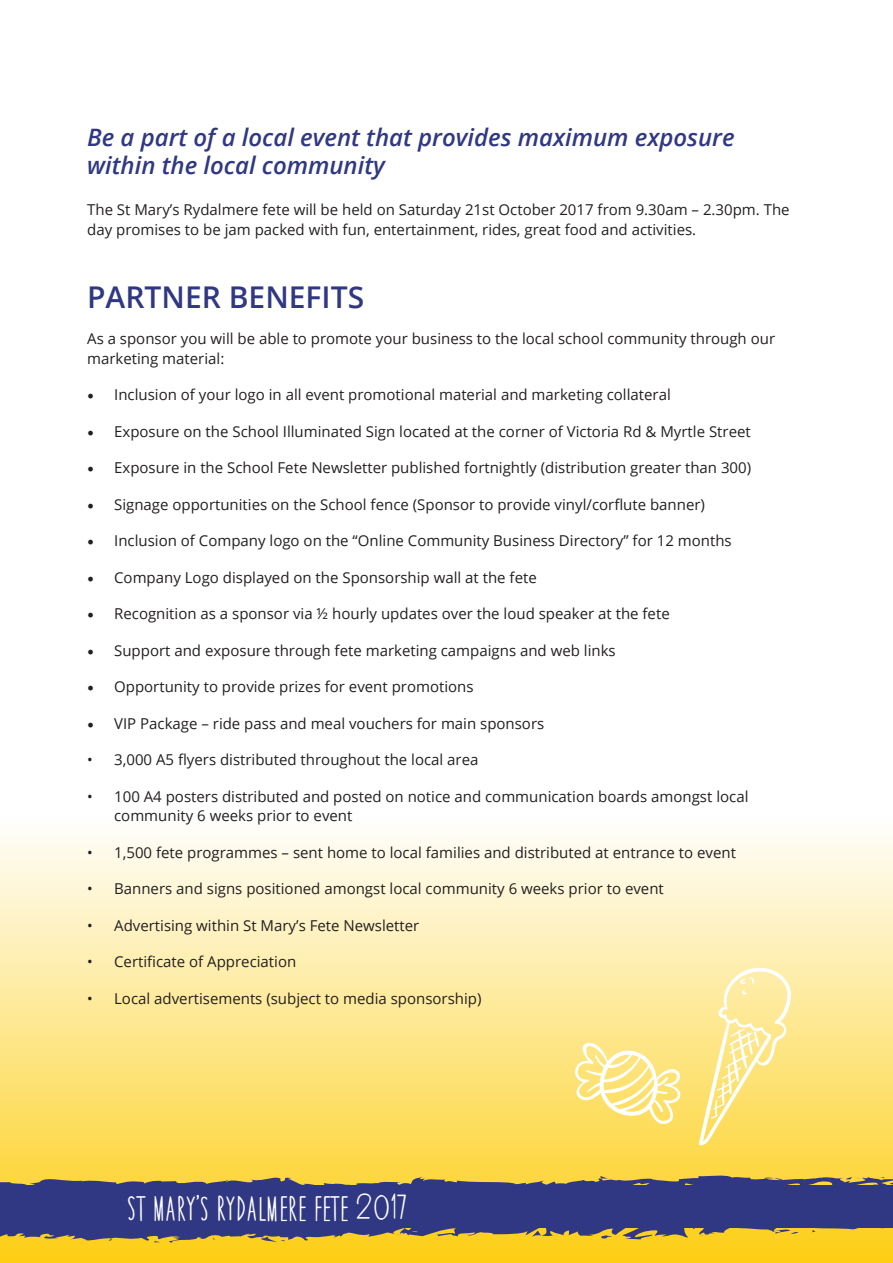
<style>
.page{position:relative;width:893px;height:1263px;background:#fff}
.page>*{position:absolute;margin:0;border:0;box-sizing:border-box;transform-origin:0 0}
.t1{font:600 30px "Open Sans";color:#303883}
.t2{font:27px "Thin Skinned";color:#fff}
.t3{font:italic 600 24px/28.5px "Open Sans";color:#303883}
.t4{font:15px/19.5px "Open Sans";color:#231f20}
.s1{font-family:"Minion Pro";font-size:18px}
</style>
<div class="page">
<svg style="left:0;top:834px;width:893px;height:429px;background:#fde896"></svg>
<div style="left:0;top:1185px;width:893px;height:43px;background:#303883"></div>
<svg style="left:0;top:1174px;width:893px;height:11px;background:#b49e57"></svg>
<svg style="left:0;top:1228px;width:893px;height:15px;background:#ab9447"></svg>
<svg style="left:573px;top:1041px;width:108px;height:86px"></svg>
<svg style="left:699px;top:966px;width:92px;height:179px;background:#fde892"></svg>
<p class="t3" style="left:87px;top:122px;width:649px">Be a part of a local event that provides maximum exposure within the local community</p>
<p class="t4" style="left:87px;top:200px;width:704px">The St Mary’s Rydalmere fete will be held on Saturday 21st October 2017 from 9.30am – 2.30pm. The day promises to be jam packed with fun, entertainment, rides, great food and activities.</p>
<p class="t1" style="left:87px;top:276px;width:278px">PARTNER BENEFITS</p>
<p class="t4" style="left:87px;top:329px;width:689px">As a sponsor you will be able to promote your business to the local school community through our marketing material:</p>
<p class="t4" style="left:87px;top:385px;width:585px"><span class="s1">•</span> Inclusion of your logo in all event promotional material and marketing collateral</p>
<p class="t4" style="left:87px;top:421px;width:665px"><span class="s1">•</span> Exposure on the School Illuminated Sign located at the corner of Victoria Rd &amp; Myrtle Street</p>
<p class="t4" style="left:87px;top:458px;width:665px"><span class="s1">•</span> Exposure in the School Fete Newsletter published fortnightly (distribution greater than 300)</p>
<p class="t4" style="left:87px;top:494px;width:619px"><span class="s1">•</span> Signage opportunities on the School fence (Sponsor to provide vinyl/corflute banner)</p>
<p class="t4" style="left:87px;top:531px;width:646px"><span class="s1">•</span> Inclusion of Company logo on the “Online Community Business Directory” for 12 months</p>
<p class="t4" style="left:87px;top:567px;width:451px"><span class="s1">•</span> Company Logo displayed on the Sponsorship wall at the fete</p>
<p class="t4" style="left:87px;top:604px;width:584px"><span class="s1">•</span> Recognition as a sponsor via ½ hourly updates over the loud speaker at the fete</p>
<p class="t4" style="left:87px;top:640px;width:530px"><span class="s1">•</span> Support and exposure through fete marketing campaigns and web links</p>
<p class="t4" style="left:87px;top:677px;width:388px"><span class="s1">•</span> Opportunity to provide prizes for event promotions</p>
<p class="t4" style="left:87px;top:713px;width:459px"><span class="s1">•</span> VIP Package – ride pass and meal vouchers for main sponsors</p>
<p class="t4" style="left:87px;top:750px;width:393px">• 3,000 A5 flyers distributed throughout the local area</p>
<p class="t4" style="left:114px;top:786px;width:636px;text-indent:-27px">• 100 A4 posters distributed and posted on notice and communication boards amongst local community 6 weeks prior to event</p>
<p class="t4" style="left:87px;top:842px;width:650px">• 1,500 fete programmes – sent home to local families and distributed at entrance to event</p>
<p class="t4" style="left:87px;top:879px;width:578px">• Banners and signs positioned amongst local community 6 weeks prior to event</p>
<p class="t4" style="left:87px;top:915px;width:334px">• Advertising within St Mary’s Fete Newsletter</p>
<p class="t4" style="left:87px;top:952px;width:211px">• Certificate of Appreciation</p>
<p class="t4" style="left:87px;top:988px;width:396px">• Local advertisements (subject to media sponsorship)</p>
<p class="t2" style="left:128px;top:1193px;width:281px">ST MARY’S RYDALMERE FETE 2017</p>
</div>
